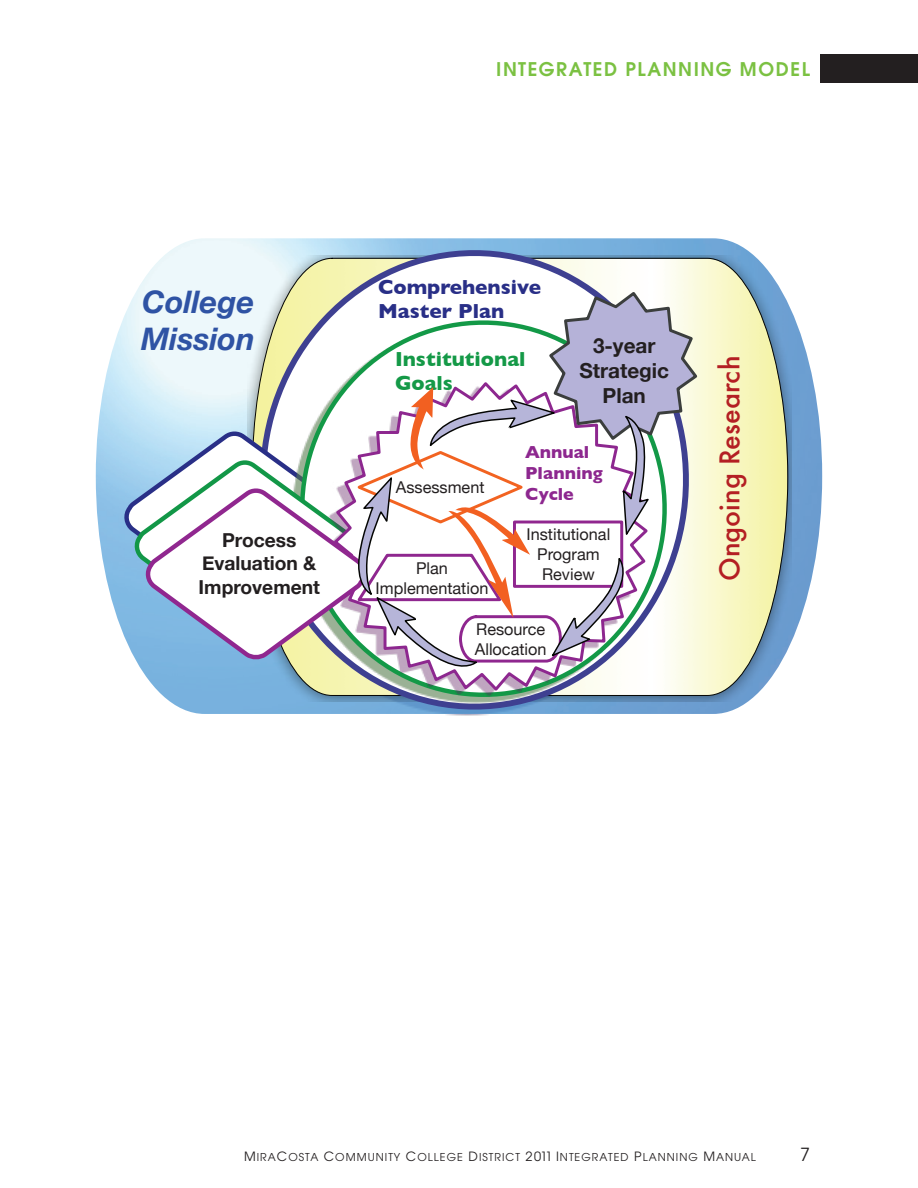
<style>
.page{position:relative;width:918px;height:1188px;background:#fff}
.page>*{position:absolute;margin:0;border:0;box-sizing:border-box;transform-origin:0 0}
.t1{font:italic 700 31.05px/37.7px "Helvetica Neue";color:#2f53a4}
.t2{font:500 26.7px "Futura";color:#b41f23}
.t3{font:700 20.7px/24.5px "Gill Sans";color:#292f87}
.t4{font:700 20.7px/25.2px "Helvetica Neue";color:#231f20;text-align:center}
.t5{font:700 20.7px/24.5px "Gill Sans";color:#149947}
.t6{font:700 19.2px/23.7px "Helvetica Neue";color:#231f20;text-align:center}
.t7{font:600 18.75px "Avant Garde";letter-spacing:.08em;color:#7bc142}
.t8{font:18px "Avant Garde";color:#231f20}
.t9{font:700 17.7px/20.7px "Gill Sans";color:#8d278f}
.t10{font:16.2px/20px "Helvetica Neue";color:#231f20;text-align:center}
.t11{font:10.8px "Avant Garde Book SC850";letter-spacing:.095em;color:#231f20}
.s1{font-size:12.75px}
.s2{font-family:"Avant Garde";font-size:12.75px}
</style>
<div class="page">
<div style="left:820px;top:54px;width:98px;height:29px;background:#231f20"></div>
<img style="left:96px;top:238px;width:726px;height:476px">
<svg style="left:707px;top:258px;width:82px;height:438px"></svg>
<svg style="left:234px;top:238px;width:473px;height:476px"></svg>
<svg style="left:278px;top:673px;width:404px;height:43px"></svg>
<img style="left:320px;top:673px;width:327px;height:30px">
<svg style="left:331px;top:673px;width:320px;height:21px"></svg>
<svg style="left:120px;top:289px;width:580px;height:384px"></svg>
<p class="t7" style="left:496px;top:57px;width:315px">INTEGRATED PLANNING MODEL</p>
<h1 class="t1" style="left:141px;top:285px;width:115px">College<br>Mission</h1>
<p class="t6" style="left:199px;top:530px;width:123px">Process<br>Evaluation &amp;<br>Improvement</p>
<p class="t3" style="left:378px;top:276px;width:165px">Comprehensive<br>Master Plan</p>
<p class="t5" style="left:395px;top:348px;width:132px">Institutional<br>Goals</p>
<p class="t4" style="left:579px;top:335px;width:91px">3-year<br>Strategic<br>Plan</p>
<p class="t10" style="left:396px;top:479px;width:90px">Assessment</p>
<p class="t10" style="left:376px;top:560px;width:114px">Plan<br>Implementation</p>
<p class="t9" style="left:525px;top:443px;width:79px">Annual<br>Planning<br>Cycle</p>
<p class="t10" style="left:527px;top:526px;width:85px">Institutional<br>Program<br>Review</p>
<p class="t10" style="left:475px;top:621px;width:73px;text-align:left">Resource<br>Allocation</p>
<h2 class="t2" style="left:717px;top:581px;width:227px;rotate:-90deg">Ongoing Research</h2>
<p class="t11" style="left:244px;top:1151px;width:513px"><span class="s1">M</span>IRA<span class="s1">C</span>OSTA <span class="s1">C</span>OMM UNITY <span class="s1">C</span>OLLEGE <span class="s1">D</span>ISTRICT <span class="s2">2011</span> <span class="s1">I</span> NTEGRATED <span class="s1">P</span>LANNING <span class="s1">M</span>ANUAL</p>
<p class="t8" style="left:800px;top:1144px;width:11px">7</p>
</div>
